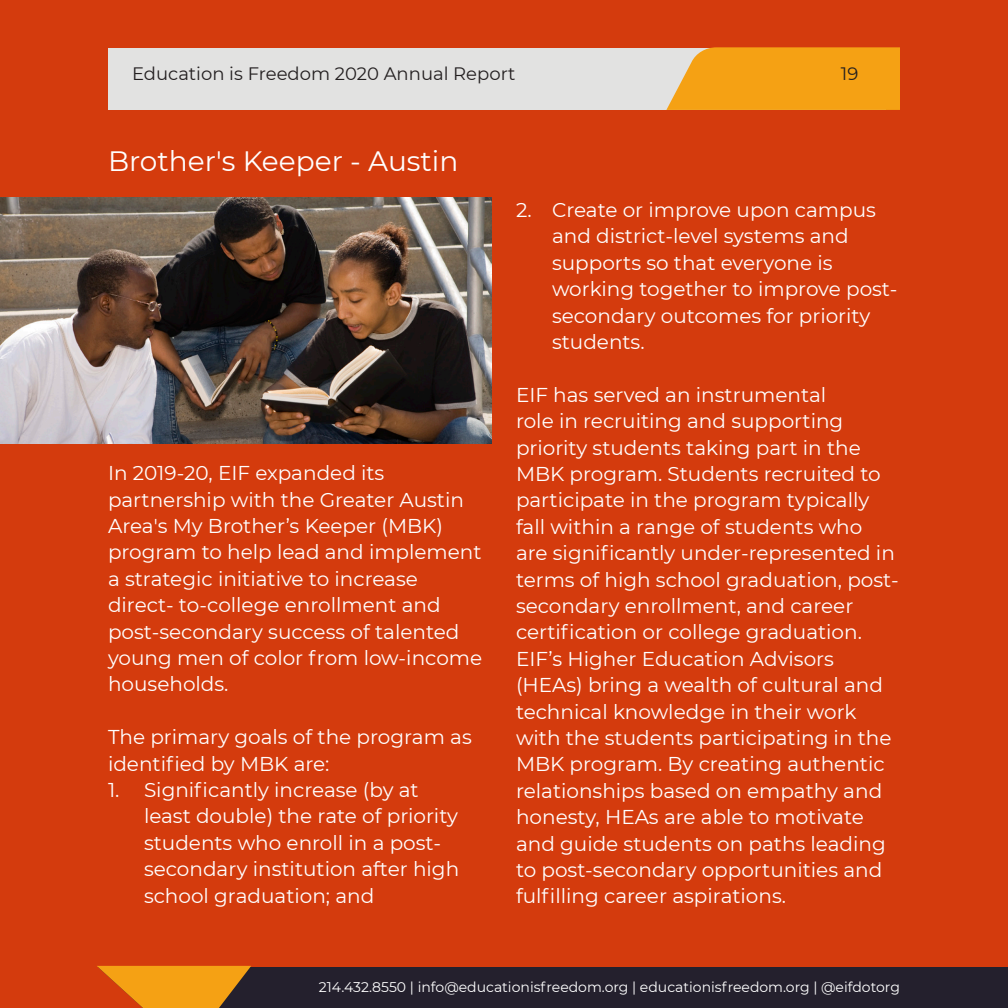
<style>
.page{position:relative;width:1008px;height:1008px;background:#d43b0d}
.page>*{position:absolute;margin:0;border:0;box-sizing:border-box;transform-origin:0 0}
.t1{font:28px "Montserrat";color:#fff}
.t2{font:20px/26.4px "Montserrat";color:#fff}
.t3{font:18px "Montserrat";color:#231f20}
.t4{font:14px "Montserrat";color:#fff}
</style>
<div class="page">
<img style="left:0;top:198px;width:492px;height:246px">
<div style="left:0;top:968px;width:1008px;height:40px;background:#24202d"></div>
<svg style="left:0;top:965px;width:251px;height:43px;background:#d76712"></svg>
<div style="left:108px;top:49px;width:778px;height:61px;background:#e2e2e1"></div>
<svg style="left:666px;top:47px;width:234px;height:63px;background:#f3a523"></svg>
<p class="t3" style="left:132px;top:61px;width:385px">Education is Freedom 2020 Annual Report</p>
<p class="t3" style="left:841px;top:61px;width:19px">19</p>
<p class="t1" style="left:108px;top:142px;width:352px">Brother's Keeper - Austin</p>
<p class="t2" style="left:108px;top:459px;width:376px">In 2019-20, EIF expanded its partnership with the Greater Austin<br>Area's My Brother’s Keeper (MBK) program to help lead and implement a strategic initiative to increase direct- to-college enrollment and post-secondary success of talented young men of color from low-income households.</p>
<p class="t2" style="left:108px;top:723px;width:365px">The primary goals of the program as identified by MBK are:</p>
<p class="t2" style="left:144px;top:776px;width:317px;text-indent:-36px">1. Significantly increase (by at least double) the rate of priority students who enroll in a post&shy;secondary institution after high school graduation; and</p>
<p class="t2" style="left:552px;top:196px;width:347px;text-indent:-36px">2. Create or improve upon campus and district-level systems and supports so that everyone is working together to improve post&shy;secondary outcomes for priority students.</p>
<p class="t2" style="left:516px;top:381px;width:384px">EIF has served an instrumental<br>role in recruiting and supporting priority students taking part in the MBK program. Students recruited to participate in the program typically fall within a range of students who are significantly under-represented in terms of high school graduation, post&shy;secondary enrollment, and career certification or college graduation.<br>EIF’s Higher Education Advisors (HEAs) bring a wealth of cultural and technical knowledge in their work with the students participating in the MBK program. By creating authentic relationships based on empathy and honesty, HEAs are able to motivate and guide students on paths leading to post-secondary opportunities and fulfilling career aspirations.</p>
<p class="t4" style="left:319px;top:977px;width:583px">214.432.8550 | info@educationisfreedom.org | educationisfreedom.org | @eifdotorg</p>
</div>
